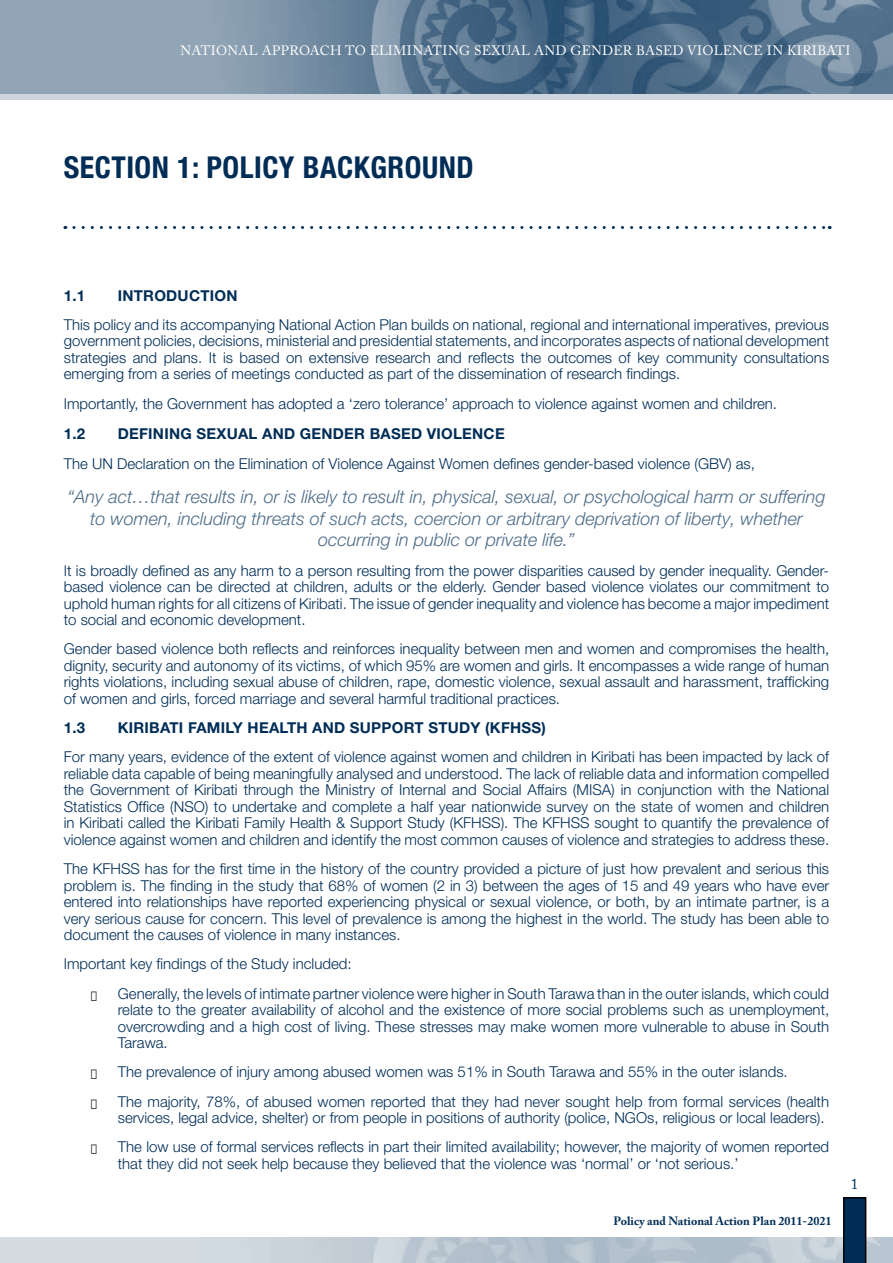
<style>
.page{position:relative;width:893px;height:1263px;background:#fff}
.page>*{position:absolute;margin:0;border:0;box-sizing:border-box;transform-origin:0 0}
.t1{font:700 condensed 30px "Helvetica Neue";letter-spacing:.015em;color:#002d56}
.t2{font:italic 300 18px/21.6px "Helvetica Neue";color:#4d6c88;text-align:center}
.t3{font:300 15px/16.5px "Helvetica Neue";color:#002d56;text-align:justify}
.t4{font:700 15px "Helvetica Neue";letter-spacing:.015em;color:#002d56}
.t5{font:15px "Adobe Caslon Pro";color:#002d56}
.t6{font:13.5px "Adobe Caslon Pro";letter-spacing:.025em;color:#fff}
.t7{font:700 12px "Adobe Caslon Pro";color:#002d56}
.s1{color:#000}
</style>
<div class="page">
<div style="left:0;top:6px;width:893px;height:94px;background:#ccd5dd"></div>
<img style="left:0;top:0;width:893px;height:94px">
<img style="left:0;top:1237px;width:893px;height:26px">
<svg style="left:843px;top:1197px;width:23px;height:66px"></svg>
<svg style="left:74px;top:226px;width:756px;height:3px"></svg>
<p class="t6" style="left:181px;top:42px;width:671px">NATIONAL APPROACH TO ELIMINATING SEXUAL AND GENDER BASED VIOLENCE IN KIRIBATI</p>
<h1 class="t1" style="left:64px;top:149px;width:411px">SECTION 1: POLICY BACKGROUND</h1>
<p class="t4" style="left:64px;top:286px;width:23px">1.1</p>
<p class="t4" style="left:118px;top:286px;width:121px">INTRODUCTION</p>
<p class="t3" style="left:64px;top:316px;width:767px">This policy and its accompanying National Action Plan builds on national, regional and international imperatives, previous government policies, decisions, ministerial and presidential statements, and incorporates aspects of national development strategies and plans. It is based on extensive research and reflects the outcomes of key community consultations emerging from a series of meetings conducted as part of the dissemination of research findings.</p>
<p class="t3" style="left:64px;top:395px;width:715px">Importantly, the Government has adopted a ‘zero tolerance’ approach to violence against women and children.</p>
<p class="t4" style="left:64px;top:425px;width:23px">1.2</p>
<p class="t4" style="left:118px;top:425px;width:388px">DEFINING SEXUAL AND GENDER BASED VIOLENCE</p>
<p class="t3" style="left:64px;top:455px;width:693px">The UN Declaration on the Elimination of Violence Against Women defines gender-based violence (GBV) as,</p>
<p class="t2" style="left:67px;top:486px;width:760px">“Any act…that results in, or is likely to result in, physical, sexual, or psychological harm or suffering to women, including threats of such acts, coercion or arbitrary deprivation of liberty, whether occurring in public or private life.”</p>
<p class="t3" style="left:64px;top:562px;width:767px">It is broadly defined as any harm to a person resulting from the power disparities caused by gender inequality. Gender&shy;based violence can be directed at children, adults or the elderly. Gender based violence violates our commitment to uphold human rights for all citizens of Kiribati. The issue of gender inequality and violence has become a major impediment to social and economic development.</p>
<p class="t3" style="left:64px;top:640px;width:767px">Gender based violence both reflects and reinforces inequality between men and women and compromises the health, dignity, security and autonomy of its victims, of which 95% are women and girls. It encompasses a wide range of human rights violations, including sexual abuse of children, rape, domestic violence, sexual assault and harassment, trafficking of women and girls, forced marriage and several harmful traditional practices.</p>
<p class="t4" style="left:64px;top:718px;width:23px">1.3</p>
<p class="t4" style="left:118px;top:718px;width:430px">KIRIBATI FAMILY HEALTH AND SUPPORT STUDY (KFHSS)</p>
<p class="t3" style="left:64px;top:748px;width:767px">For many years, evidence of the extent of violence against women and children in Kiribati has been impacted by lack of reliable data capable of being meaningfully analysed and understood. The lack of reliable data and information compelled the Government of Kiribati through the Ministry of Internal and Social Affairs (MISA) in conjunction with the National Statistics Office (NSO) to undertake and complete a half year nationwide survey on the state of women and children in Kiribati called the Kiribati Family Health &amp; Support Study (KFHSS). The KFHSS sought to quantify the prevalence of violence against women and children and identify the most common causes of violence and strategies to address these.</p>
<p class="t3" style="left:64px;top:860px;width:767px">The KFHSS has for the first time in the history of the country provided a picture of just how prevalent and serious this problem is. The finding in the study that 68% of women (2 in 3) between the ages of 15 and 49 years who have ever entered into relationships have reported experiencing physical or sexual violence, or both, by an intimate partner, is a very serious cause for concern. This level of prevalence is among the highest in the world. The study has been able to document the causes of violence in many instances.</p>
<p class="t3" style="left:64px;top:955px;width:289px">Important key findings of the Study included:</p>
<p class="t3" style="left:118px;top:985px;width:713px;text-indent:-27px"><span class="s1">•</span> Generally, the levels of intimate partner violence were higher in South Tarawa than in the outer islands, which could relate to the greater availability of alcohol and the existence of more social problems such as unemployment, overcrowding and a high cost of living. These stresses may make women more vulnerable to abuse in South Tarawa.</p>
<p class="t3" style="left:91px;top:1063px;width:698px"><span class="s1">•</span> The prevalence of injury among abused women was 51% in South Tarawa and 55% in the outer islands.</p>
<p class="t3" style="left:91px;top:1093px;width:740px;text-align:right"><span class="s1">•</span> The majority, 78%, of abused women reported that they had never sought help from formal services (health services, legal advice, shelter) or from people in positions of authority (police, NGOs, religious or local leaders).</p>
<p class="t3" style="left:118px;top:1138px;width:713px;text-indent:-27px"><span class="s1">•</span> The low use of formal services reflects in part their limited availability; however, the majority of women reported that they did not seek help because they believed that the violence was ‘normal’ or ‘not serious.’</p>
<p class="t7" style="left:614px;top:1214px;width:219px">Policy and National Action Plan 2011-2021</p>
<p class="t5" style="left:851px;top:1175px;width:9px">1</p>
</div>
